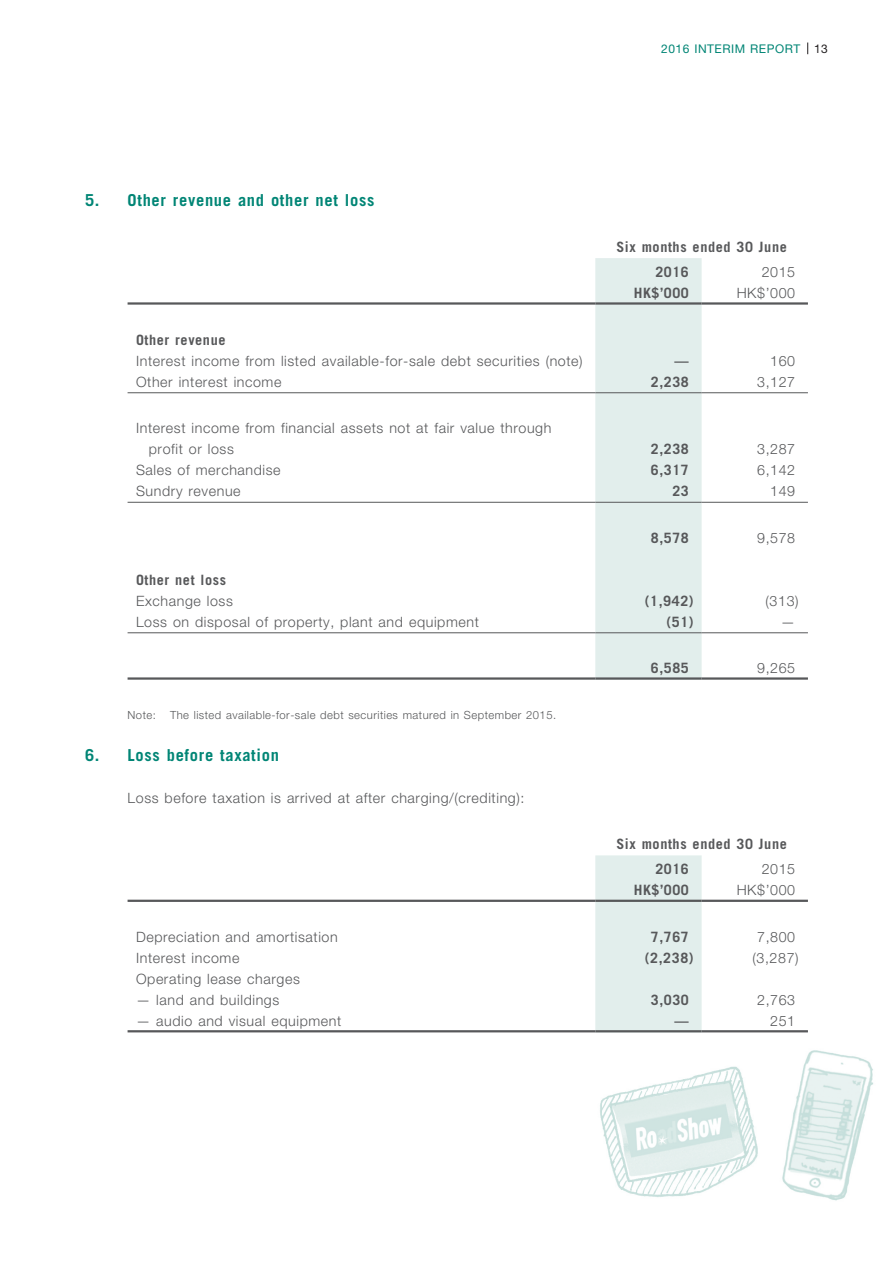
<style>
.page{position:relative;width:893px;height:1263px;background:#fff}
.page>*{position:absolute;margin:0;border:0;box-sizing:border-box;transform-origin:0 0}
.t1{font:700 16.5px "Trade Gothic";letter-spacing:.04em;color:#008575}
.t2{font:300 14.25px/21px "Helvetica Neue";letter-spacing:.04em;color:#57585a}
.t3{font:700 14.25px/25.2px "Trade Gothic";letter-spacing:.04em;color:#57585a}
.t4{font:12px "Helvetica Neue";letter-spacing:.04em;color:#008575}
.t5{font:300 11.25px "Helvetica Neue";letter-spacing:.04em;color:#57585a}
.s1{color:#231f20}
</style>
<div class="page">
<img style="left:590px;top:1032px;width:283px;height:169px">
<div style="left:595px;top:258px;width:107px;height:419px;background:#e2eeec"></div>
<hr style="left:128px;top:302px;width:467px;height:3px;background:#57585a">
<hr style="left:595px;top:302px;width:107px;height:3px;background:#57585a">
<hr style="left:702px;top:302px;width:106px;height:3px;background:#57585a">
<hr style="left:128px;top:392px;width:467px;height:1px;background:#57585a">
<hr style="left:595px;top:392px;width:107px;height:1px;background:#57585a">
<hr style="left:702px;top:392px;width:106px;height:1px;background:#57585a">
<hr style="left:128px;top:502px;width:467px;height:1px;background:#57585a">
<hr style="left:595px;top:502px;width:107px;height:1px;background:#57585a">
<hr style="left:702px;top:502px;width:106px;height:1px;background:#57585a">
<hr style="left:128px;top:632px;width:467px;height:1px;background:#57585a">
<hr style="left:595px;top:632px;width:107px;height:1px;background:#57585a">
<hr style="left:702px;top:632px;width:106px;height:1px;background:#57585a">
<hr style="left:128px;top:677px;width:467px;height:3px;background:#57585a">
<hr style="left:595px;top:677px;width:107px;height:3px;background:#57585a">
<hr style="left:702px;top:677px;width:106px;height:3px;background:#57585a">
<div style="left:595px;top:855px;width:107px;height:175px;background:#e2eeec"></div>
<hr style="left:128px;top:900px;width:467px;height:2px;background:#57585a">
<hr style="left:595px;top:900px;width:107px;height:2px;background:#57585a">
<hr style="left:702px;top:900px;width:106px;height:2px;background:#57585a">
<hr style="left:128px;top:1030px;width:467px;height:2px;background:#57585a">
<hr style="left:595px;top:1030px;width:107px;height:2px;background:#57585a">
<hr style="left:702px;top:1030px;width:106px;height:2px;background:#57585a">
<p class="t1" style="left:85px;top:194px;width:291px">5. Other revenue and other net loss</p>
<p class="t4" style="left:661px;top:44px;width:168px">2016 INTERIM REPORT <span class="s1">13</span></p>
<p class="t3" style="left:655px;top:235px;width:133px;text-indent:-39px">Six months ended 30 June<br>2016</p>
<p class="t2" style="left:762px;top:263px;width:35px">2015</p>
<p class="t3" style="left:634px;top:282px;width:57px">HK$’000</p>
<p class="t2" style="left:737px;top:284px;width:60px">HK$’000</p>
<p class="t3" style="left:136px;top:328px;width:91px">Other revenue</p>
<p class="t2" style="left:136px;top:351px;width:448px">Interest income from listed available-for-sale debt securities (note)</p>
<p class="t3" style="left:675px;top:349px;width:16px">—</p>
<p class="t2" style="left:770px;top:351px;width:26px">160</p>
<p class="t2" style="left:136px;top:372px;width:147px">Other interest income</p>
<p class="t3" style="left:651px;top:370px;width:40px">2,238</p>
<p class="t2" style="left:757px;top:372px;width:40px">3,127</p>
<p class="t2" style="left:149px;top:419px;width:404px;text-indent:-13px">Interest income from financial assets not at fair value through profit or loss</p>
<p class="t3" style="left:651px;top:438px;width:40px">2,238</p>
<p class="t2" style="left:757px;top:440px;width:40px">3,287</p>
<p class="t2" style="left:136px;top:461px;width:146px">Sales of merchandise</p>
<p class="t3" style="left:651px;top:459px;width:40px">6,317</p>
<p class="t2" style="left:757px;top:461px;width:40px">6,142</p>
<p class="t2" style="left:136px;top:482px;width:106px">Sundry revenue</p>
<p class="t3" style="left:672px;top:480px;width:18px">23</p>
<p class="t2" style="left:770px;top:482px;width:26px">149</p>
<p class="t3" style="left:651px;top:526px;width:40px">8,578</p>
<p class="t2" style="left:757px;top:528px;width:40px">9,578</p>
<p class="t3" style="left:136px;top:568px;width:92px">Other net loss</p>
<p class="t2" style="left:136px;top:591px;width:98px">Exchange loss</p>
<p class="t3" style="left:645px;top:589px;width:50px">(1,942)</p>
<p class="t2" style="left:766px;top:591px;width:35px">(313)</p>
<p class="t2" style="left:136px;top:612px;width:344px">Loss on disposal of property, plant and equipment</p>
<p class="t3" style="left:666px;top:610px;width:29px">(51)</p>
<p class="t2" style="left:781px;top:612px;width:16px">—</p>
<p class="t3" style="left:651px;top:657px;width:40px">6,585</p>
<p class="t2" style="left:757px;top:659px;width:40px">9,265</p>
<p class="t5" style="left:128px;top:711px;width:30px">Note:</p>
<p class="t5" style="left:170px;top:711px;width:388px">The listed available-for-sale debt securities matured in September 2015.</p>
<p class="t1" style="left:85px;top:749px;width:195px">6. Loss before taxation</p>
<p class="t2" style="left:128px;top:789px;width:398px">Loss before taxation is arrived at after charging/(crediting):</p>
<p class="t3" style="left:655px;top:833px;width:133px;text-indent:-39px">Six months ended 30 June<br>2016</p>
<p class="t2" style="left:762px;top:860px;width:35px">2015</p>
<p class="t3" style="left:634px;top:879px;width:57px">HK$’000</p>
<p class="t2" style="left:737px;top:881px;width:60px">HK$’000</p>
<p class="t2" style="left:136px;top:928px;width:203px">Depreciation and amortisation</p>
<p class="t3" style="left:651px;top:925px;width:40px">7,767</p>
<p class="t2" style="left:757px;top:928px;width:40px">7,800</p>
<p class="t2" style="left:136px;top:949px;width:105px">Interest income</p>
<p class="t3" style="left:645px;top:946px;width:50px">(2,238)</p>
<p class="t2" style="left:752px;top:949px;width:48px">(3,287)</p>
<p class="t2" style="left:136px;top:970px;width:165px">Operating lease charges</p>
<p class="t2" style="left:136px;top:991px;width:145px">— land and buildings</p>
<p class="t3" style="left:651px;top:988px;width:40px">3,030</p>
<p class="t2" style="left:757px;top:991px;width:40px">2,763</p>
<p class="t2" style="left:136px;top:1012px;width:207px">— audio and visual equipment</p>
<p class="t3" style="left:675px;top:1009px;width:16px">—</p>
<p class="t2" style="left:770px;top:1012px;width:26px">251</p>
</div>
